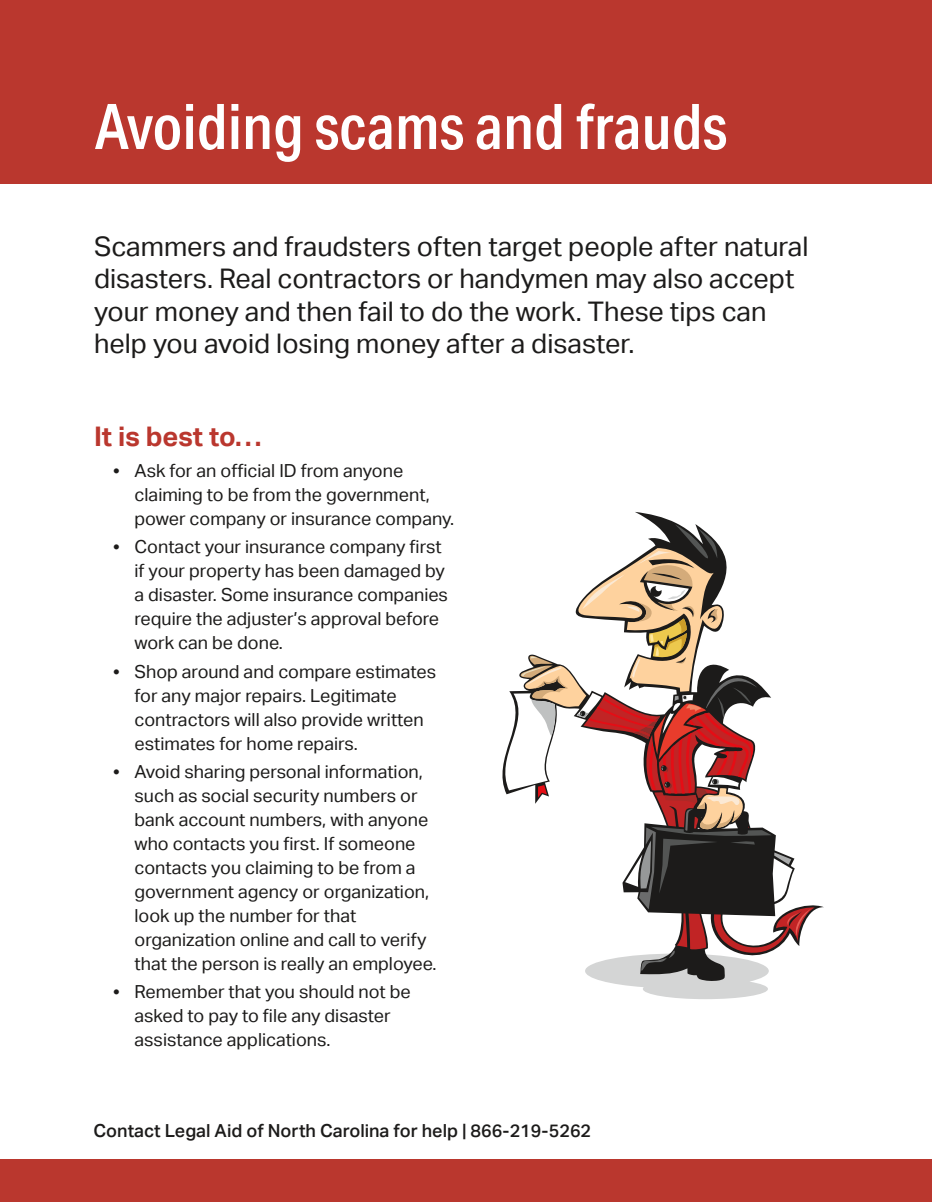
<style>
.page{position:relative;width:932px;height:1202px;background:#fff}
.page>*{position:absolute;margin:0;border:0;box-sizing:border-box;transform-origin:0 0}
.Body_text{font:500 63px "Aktiv Grotesk Cd";color:#fff}
.Body_text-2{font:27px/32.4px "Aktiv Grotesk";color:#1c1b1a}
.Body_text-3{font:700 27px "Aktiv Grotesk";color:#ba372e}
.t1{font:18px/24px "Aktiv Grotesk";color:#1c1b1a}
.t2{font:500 18px "Aktiv Grotesk";color:#1c1b1a}
.s1{font-family:"Futura PT";font-weight:300}
</style>
<div class="page">
<div style="left:0;top:0;width:931px;height:184px;background:#ba372e"></div>
<svg style="left:502px;top:524px;width:321px;height:475px"></svg>
<div style="left:0;top:1159px;width:932px;height:43px;background:#ba372e"></div>
<div style="left:0;top:0;width:932px;height:42px;background:#ba372e"></div>
<p class="Body_text" style="left:94px;top:89px;width:634px">Avoiding scams and frauds</p>
<p class="Body_text-2" style="left:94px;top:230px;width:716px">Scammers and fraudsters often target people after natural disasters. Real contractors or handymen may also accept your money and then fail to do the work. These tips can help you avoid losing money after a disaster.</p>
<p class="Body_text-3" style="left:94px;top:421px;width:169px">It is best to…</p>
<p class="t1" style="left:134px;top:458px;width:321px;text-indent:-27px"><span class="s1">•</span> Ask for an official ID from anyone claiming to be from the government, power company or insurance company.</p>
<p class="t1" style="left:134px;top:535px;width:315px;text-indent:-27px"><span class="s1">•</span> Contact your insurance company first if your property has been damaged by a disaster. Some insurance companies require the adjuster’s approval before work can be done.</p>
<p class="t1" style="left:134px;top:659px;width:303px;text-indent:-27px"><span class="s1">•</span> Shop around and compare estimates for any major repairs. Legitimate contractors will also provide written estimates for home repairs.</p>
<p class="t1" style="left:134px;top:759px;width:303px;text-indent:-27px"><span class="s1">•</span> Avoid sharing personal information, such as social security numbers or bank account numbers, with anyone who contacts you first. If someone contacts you claiming to be from a government agency or organization, look up the number for that organization online and call to verify that the person is really an employee.</p>
<p class="t1" style="left:134px;top:980px;width:278px;text-indent:-27px"><span class="s1">•</span> Remember that you should not be asked to pay to file any disaster assistance applications.</p>
<p class="t2" style="left:93px;top:1120px;width:499px">Contact Legal Aid of North Carolina for help | 866-219-5262</p>
</div>
